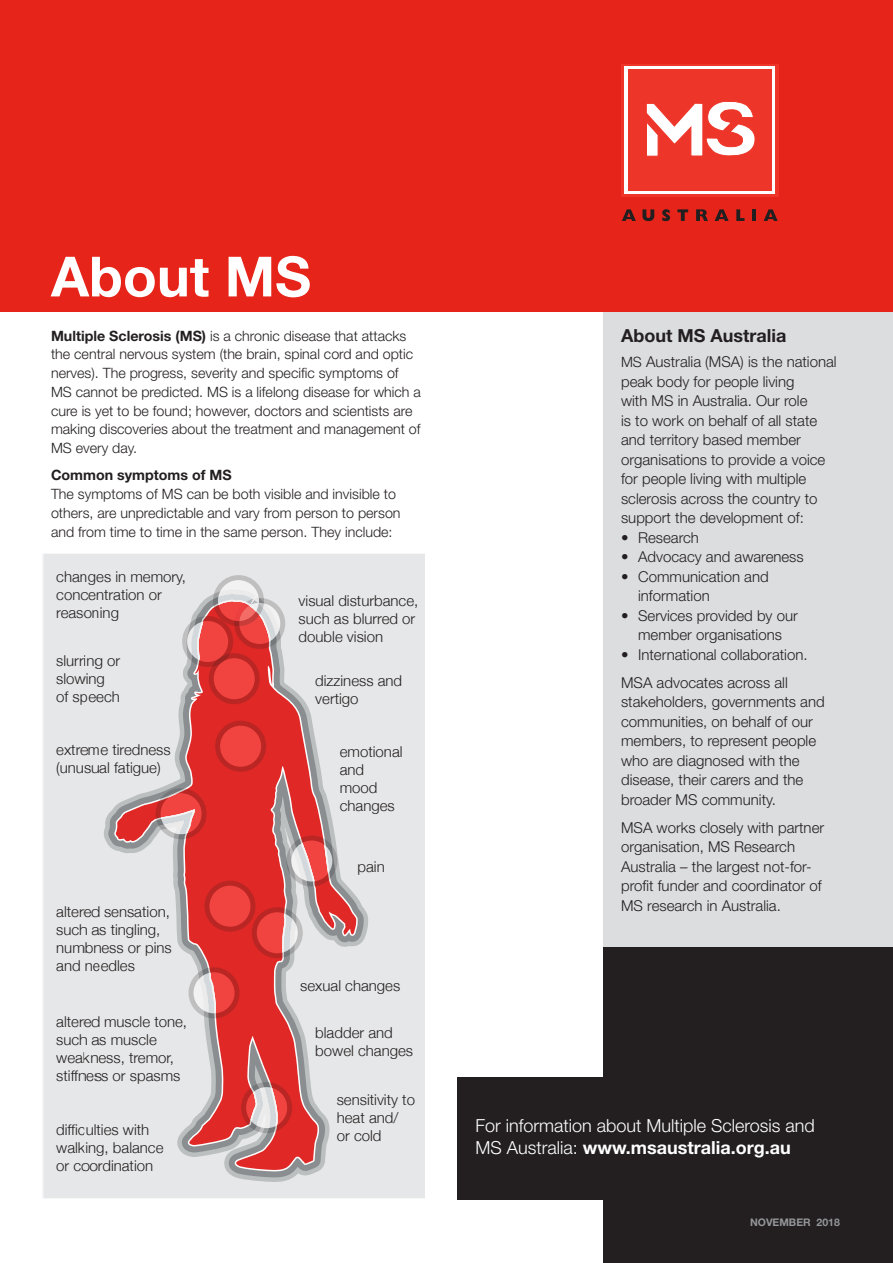
<style>
.page{position:relative;width:893px;height:1263px;background:#fff}
.page>*{position:absolute;margin:0;border:0;box-sizing:border-box;transform-origin:0 0}
.t1{font:700 55.5px "Helvetica Neue LT";color:#fff}
.number_head{font:300 18px/22.5px "Helvetica Neue LT";color:#fff}
.t2{font:700 18px "Helvetica Neue LT";color:#231f20}
.Text{font:300 15px/19.5px "Helvetica Neue LT";color:#231f20}
.t3{font:300 15px/18px "Helvetica Neue";color:#231f20}
.Bullets{font:300 15px/19.5px "Helvetica Neue LT";color:#231f20}
.Text-2{font:300 14.25px/18.8px "Helvetica Neue LT";color:#231f20}
.t4{font:700 14.25px "Helvetica Neue LT";color:#231f20}
.Text-3{font:700 10.5px "Helvetica Neue LT";color:#939598}
.s1{font-weight:700}
.s2{font-size:14.25px}
</style>
<div class="page">
<div style="left:43px;top:553px;width:382px;height:646px;background:#e6e7e8"></div>
<svg style="left:108px;top:594px;width:256px;height:583px"></svg>
<svg style="left:112px;top:598px;width:247px;height:574px"></svg>
<svg style="left:115px;top:601px;width:241px;height:569px"></svg>
<svg style="left:234px;top:598px;width:51px;height:51px"></svg>
<svg style="left:239px;top:603px;width:41px;height:41px"></svg>
<svg style="left:182px;top:616px;width:51px;height:51px"></svg>
<svg style="left:187px;top:621px;width:41px;height:41px"></svg>
<svg style="left:209px;top:653px;width:51px;height:51px"></svg>
<div style="left:214px;top:658px;width:41px;height:41px;background:#f14440;border-radius:50%"></div>
<svg style="left:215px;top:721px;width:51px;height:51px"></svg>
<div style="left:220px;top:726px;width:41px;height:41px;background:#f14440;border-radius:50%"></div>
<svg style="left:156px;top:788px;width:51px;height:51px"></svg>
<svg style="left:161px;top:793px;width:41px;height:41px"></svg>
<svg style="left:188px;top:967px;width:52px;height:51px"></svg>
<svg style="left:194px;top:972px;width:41px;height:41px"></svg>
<svg style="left:241px;top:1082px;width:51px;height:51px"></svg>
<svg style="left:246px;top:1087px;width:41px;height:41px"></svg>
<svg style="left:252px;top:907px;width:51px;height:51px"></svg>
<svg style="left:257px;top:912px;width:41px;height:41px"></svg>
<svg style="left:204px;top:881px;width:51px;height:51px"></svg>
<div style="left:209px;top:886px;width:41px;height:41px;background:#f14440;border-radius:50%"></div>
<svg style="left:286px;top:835px;width:51px;height:51px"></svg>
<svg style="left:291px;top:840px;width:41px;height:41px"></svg>
<svg style="left:213px;top:575px;width:51px;height:51px"></svg>
<svg style="left:218px;top:580px;width:41px;height:41px"></svg>
<div style="left:604px;top:259px;width:289px;height:1004px;background:#231f20"></div>
<div style="left:604px;top:259px;width:289px;height:688px;background:#dcdddf"></div>
<div style="left:0;top:0;width:893px;height:311px;background:#e72419"></div>
<div style="left:621px;top:64px;width:158px;height:133px;background:#ee3529"></div>
<svg style="left:624px;top:67px;width:151px;height:127px;background:#fce2e0"></svg>
<div style="left:628px;top:70px;width:143px;height:121px;background:#ee3529"></div>
<svg style="left:646px;top:101px;width:109px;height:56px"></svg>
<svg style="left:622px;top:209px;width:14px;height:12px"></svg>
<svg style="left:642px;top:209px;width:12px;height:12px"></svg>
<svg style="left:662px;top:209px;width:8px;height:12px"></svg>
<svg style="left:677px;top:209px;width:11px;height:12px"></svg>
<svg style="left:696px;top:209px;width:12px;height:12px"></svg>
<svg style="left:715px;top:209px;width:14px;height:12px"></svg>
<svg style="left:736px;top:209px;width:8px;height:12px"></svg>
<hr style="left:752px;top:209px;width:4px;height:12px;background:#231f20">
<svg style="left:764px;top:209px;width:14px;height:12px"></svg>
<div style="left:457px;top:1077px;width:384px;height:122px;background:#231f20"></div>
<h1 class="t1" style="left:51px;top:242px;width:262px">About MS</h1>
<p class="Text-2" style="left:51px;top:326px;width:371px"><span class="s1">Multiple Sclerosis (MS)</span> is a chronic disease that attacks the central nervous system (the brain, spinal cord and optic nerves). The progress, severity and specific symptoms of MS cannot be predicted. MS is a lifelong disease for which a cure is yet to be found; however, doctors and scientists are making discoveries about the treatment and management of MS every day.</p>
<h4 class="t4" style="left:51px;top:467px;width:182px">Common symptoms of MS</h4>
<p class="Text-2" style="left:51px;top:484px;width:351px">The symptoms of MS can be both visible and invisible to others, are unpredictable and vary from person to person and from time to time in the same person. They include:</p>
<p class="t3" style="left:56px;top:566px;width:131px">changes in memory, concentration or reasoning</p>
<p class="t3" style="left:56px;top:651px;width:65px">slurring or slowing of speech</p>
<p class="t3" style="left:56px;top:740px;width:116px">extreme tiredness (unusual fatigue)</p>
<p class="t3" style="left:56px;top:901px;width:117px">altered sensation, such as tingling, numbness or pins and needles</p>
<p class="t3" style="left:56px;top:1011px;width:132px">altered muscle tone, such as muscle weakness, tremor, stiffness or spasms</p>
<p class="t3" style="left:56px;top:1119px;width:109px">difficulties with walking, balance or coordination</p>
<p class="t3" style="left:299px;top:590px;width:121px">visual disturbance, such as blurred or double vision</p>
<p class="t3" style="left:315px;top:670px;width:88px">dizziness and vertigo</p>
<p class="t3" style="left:340px;top:741px;width:64px">emotional and mood changes</p>
<p class="t3" style="left:358px;top:856px;width:29px">pain</p>
<p class="t3" style="left:300px;top:976px;width:102px">sexual changes</p>
<p class="t3" style="left:315px;top:1023px;width:99px">bladder and bowel changes</p>
<p class="t3" style="left:337px;top:1089px;width:80px">sensitivity to heat and/ or cold</p>
<h3 class="t2" style="left:621px;top:324px;width:167px">About MS Australia</h3>
<p class="Text" style="left:621px;top:352px;width:217px"><span class="s2">MS</span> Australia (MSA) is the national peak body for people living<br>with MS in Australia. Our role<br>is to work on behalf of all state and territory based member organisations to provide a voice for people living with multiple sclerosis across the country to support the development of:</p>
<p class="Bullets" style="left:621px;top:527px;width:79px">• Research</p>
<p class="Bullets" style="left:621px;top:547px;width:184px">• Advocacy and awareness</p>
<p class="Bullets" style="left:638px;top:566px;width:132px;text-indent:-17px">• Communication and information</p>
<p class="Bullets" style="left:621px;top:605px;width:178px;text-align:center">• Services provided by our member organisations</p>
<p class="Bullets" style="left:621px;top:644px;width:188px">• International collaboration.</p>
<p class="Text" style="left:621px;top:672px;width:205px">MSA advocates across all stakeholders, governments and communities, on behalf of our members, to represent people who are diagnosed with the disease, their carers and the broader MS community.</p>
<p class="Text" style="left:621px;top:817px;width:205px">MSA works closely with partner organisation, MS Research<br>Australia – the largest not-for&shy;profit funder and coordinator of<br>MS research in Australia.</p>
<p class="number_head" style="left:475px;top:1114px;width:341px">For information about Multiple Sclerosis and<br>MS Australia: <span class="s1">www.msaustralia.org.au</span></p>
<p class="Text-3" style="left:750px;top:1216px;width:91px">NOVEMBER 2018</p>
</div>
